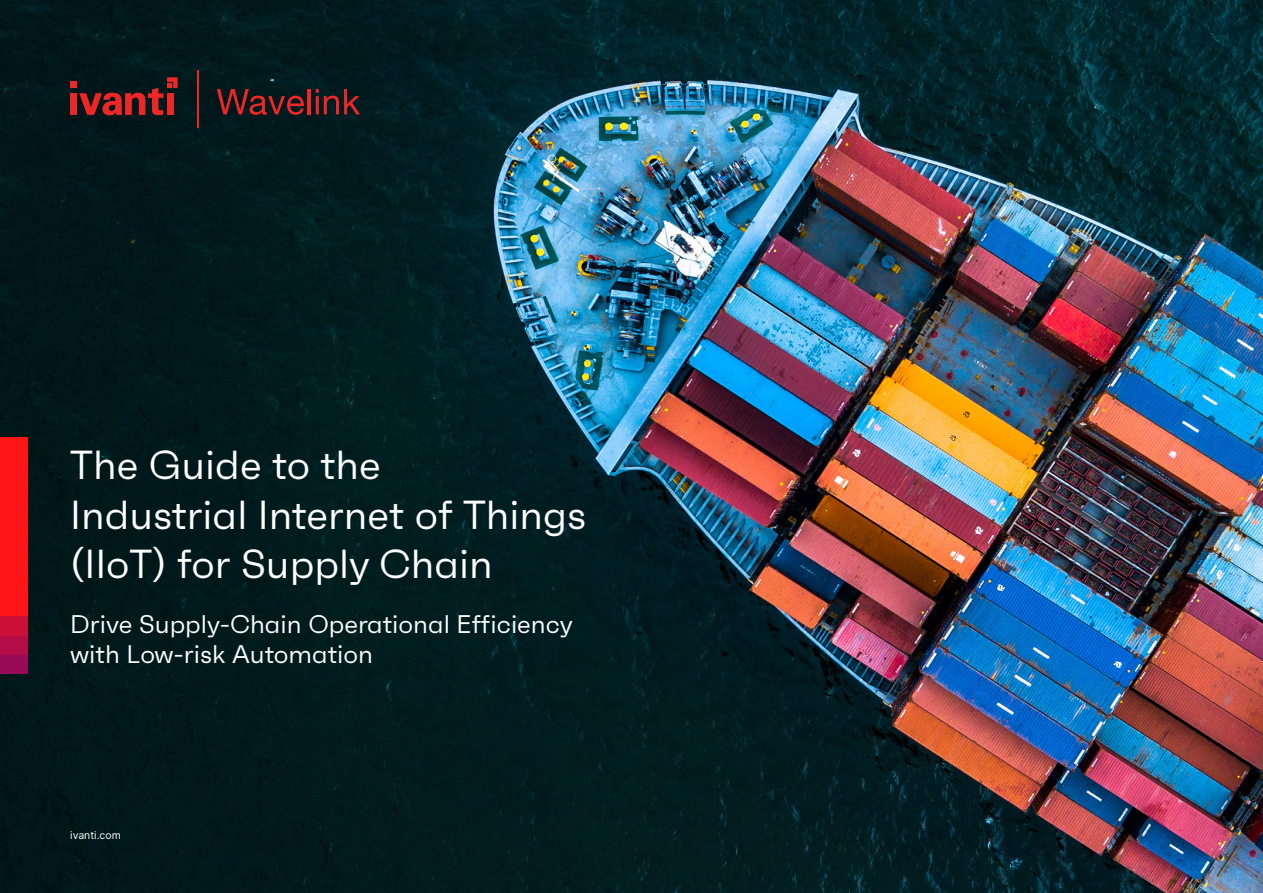
<style>
.page{position:relative;width:1263px;height:893px;background:#fff}
.page>*{position:absolute;margin:0;border:0;box-sizing:border-box;transform-origin:0 0}
.t1{font:40.5px/49.5px "Faktum";color:#fff}
.t2{font:25.5px/30.6px "Faktum";color:#fff}
.t3{font:10.5px "Inter";color:#fff}
</style>
<div class="page">
<img style="left:0;top:0;width:1263px;height:893px">
<div style="left:0;top:437px;width:27px;height:236px;background:#ff1515"></div>
<div style="left:0;top:655px;width:27px;height:19px;background:#990a57"></div>
<div style="left:0;top:636px;width:27px;height:19px;background:#b30d47"></div>
<div style="left:0;top:617px;width:27px;height:19px;background:#cc0f36"></div>
<hr style="left:197px;top:70px;width:1px;height:58px;background:#ee2625">
<svg style="left:70px;top:78px;width:107px;height:37px;background:#5e1c1e"></svg>
<svg style="left:217px;top:89px;width:87px;height:26px;background:#4c1d1f"></svg>
<hr style="left:308px;top:89px;width:3px;height:25px;background:#ee2625">
<svg style="left:316px;top:89px;width:44px;height:25px"></svg>
<h1 class="t1" style="left:70px;top:440px;width:518px">The Guide to the<br>Industrial Internet of Things (IIoT) for Supply Chain</h1>
<p class="t2" style="left:70px;top:608px;width:504px">Drive Supply-Chain Operational Efficiency with Low-risk Automation</p>
<p class="t3" style="left:70px;top:828px;width:52px">ivanti.com</p>
</div>
